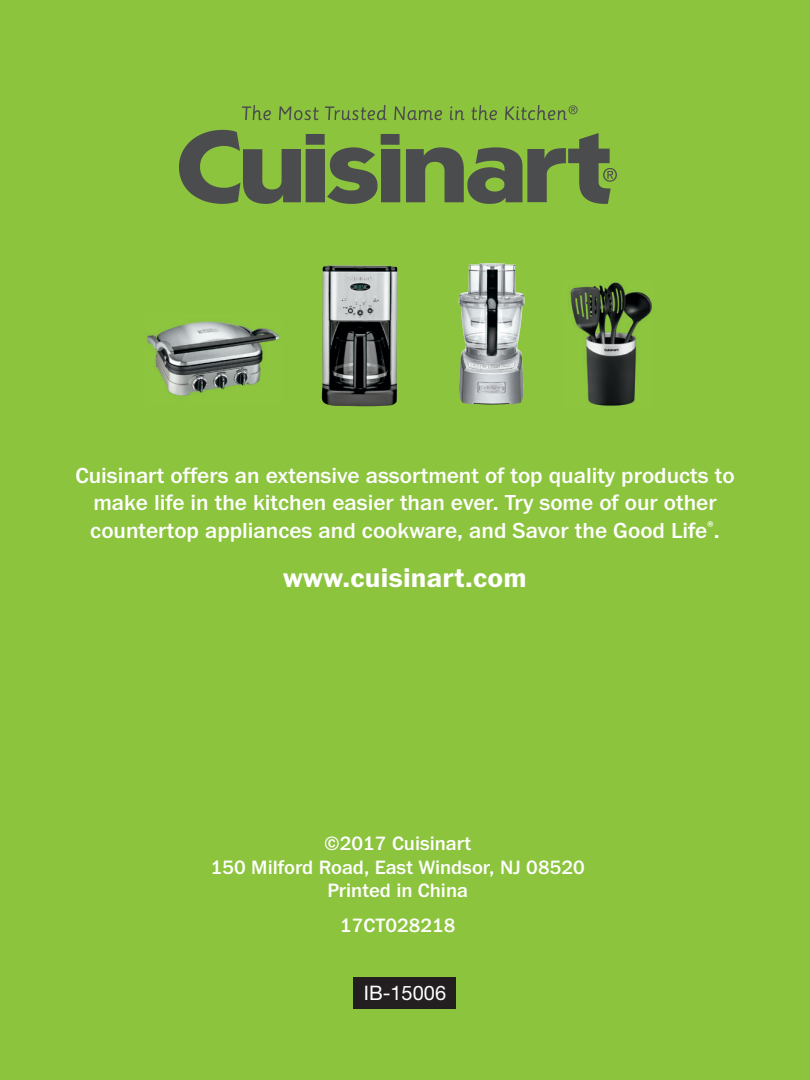
<style>
.page{position:relative;width:810px;height:1080px;background:#8cc43e}
.page>*{position:absolute;margin:0;border:0;box-sizing:border-box;transform-origin:0 0}
.t1{font:700 27.5px "Franklin ITC Pro";letter-spacing:.01em;color:#fff}
.t2{font:500 22.5px/27.5px "Franklin ITC Pro";color:#fff;text-align:center}
.t3{font:500 20px/23.8px "Franklin ITC Pro";color:#fff;text-align:center}
.t4{font:20px "Helvetica Neue LT Std";color:#fff}
</style>
<div class="page">
<img style="left:179px;top:105px;width:437px;height:98px">
<img style="left:570px;top:282px;width:82px;height:124px">
<img style="left:147px;top:321px;width:132px;height:75px">
<img style="left:322px;top:265px;width:75px;height:141px">
<img style="left:459px;top:263px;width:66px;height:142px">
<div style="left:354px;top:977px;width:102px;height:32px;background:#231f20"></div>
<p class="t2" style="left:75px;top:462px;width:661px">Cuisinart offers an extensive assortment of top quality products to make life in the kitchen easier than ever . Try some of our other countertop appliances and cookware, and Savor the Good Life<sup>®</sup> .</p>
<p class="t1" style="left:283px;top:562px;width:245px">www.cuisinart.com</p>
<p class="t3" style="left:211px;top:832px;width:375px">©2017 Cuisinart<br>150 Milford Road, East Windsor, NJ 08520<br>Printed in China</p>
<p class="t3" style="left:340px;top:914px;width:117px">17CT028218</p>
<p class="t4" style="left:364px;top:981px;width:84px">IB-15006</p>
</div>
